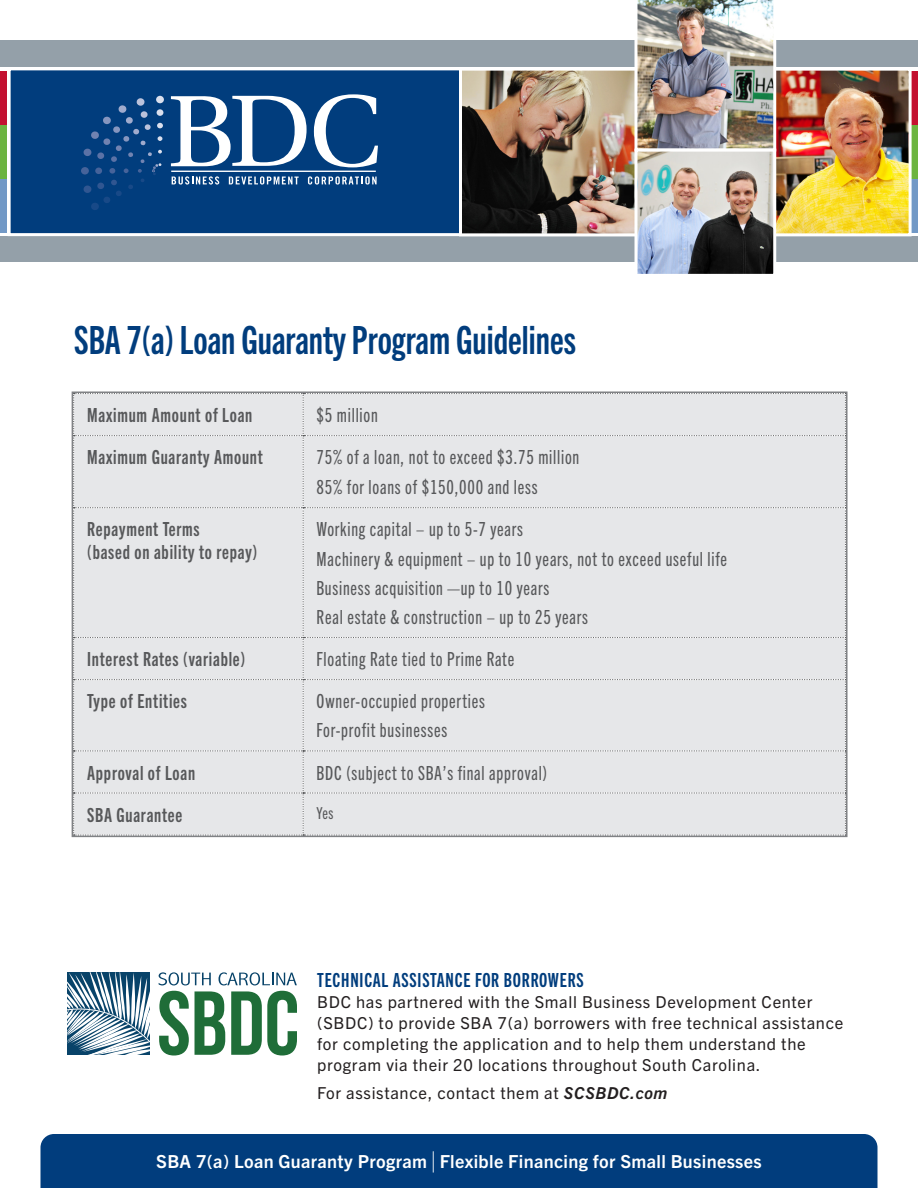
<style>
.page{position:relative;width:918px;height:1188px;background:#fff}
.page>*{position:absolute;margin:0;border:0;box-sizing:border-box;transform-origin:0 0}
.Heads{font:39px "Trade Gothic Next LT Pro Bd Cm";color:#013d7d}
.Body_Copy{font:19.5px/30px "Trade Gothic Next LT Pro Cm";letter-spacing:.04em;color:#57585a}
.Subheads{font:19.5px/22.5px "Trade Gothic Next LT Pro Bd Cm";letter-spacing:.04em;color:#57585a}
.Subheads-2{font:19.5px "Trade Gothic Next LT Pro Bd Cm";letter-spacing:.04em;color:#013d7d}
.t1{font:700 18px "Trade Gothic Next LT Pro";letter-spacing:.02em;color:#fff}
.Subheads-3{font:16.5px/21px "Trade Gothic Next LT Pro";letter-spacing:.04em;color:#231f20}
.Body_Copy-2{font:16.5px "Trade Gothic Next LT Pro Cm";color:#57585a}
.s1{font-weight:700;font-style:italic}
.s2{font-size:27px}
</style>
<div class="page">
<div style="left:40px;top:1134px;width:838px;height:54px;background:#013d7d"></div>
<div style="left:0;top:40px;width:918px;height:222px;background:#94a0a9"></div>
<div style="left:0;top:125px;width:7px;height:54px;background:#6cb43f"></div>
<div style="left:911px;top:125px;width:7px;height:54px;background:#6cb43f"></div>
<div style="left:0;top:71px;width:7px;height:54px;background:#c3102f"></div>
<div style="left:911px;top:71px;width:7px;height:54px;background:#c3102f"></div>
<div style="left:0;top:179px;width:7px;height:54px;background:#7299c6"></div>
<div style="left:911px;top:179px;width:7px;height:54px;background:#7299c6"></div>
<div style="left:8px;top:67px;width:654px;height:169px;background:#013d7d;border:3px solid #fff"></div>
<img style="left:776px;top:72px;width:132px;height:160px">
<div style="left:770px;top:68px;width:142px;height:168px;border:3px solid #fff"></div>
<img style="left:463px;top:72px;width:171px;height:160px">
<div style="left:459px;top:68px;width:182px;height:168px;border:3px solid #fff"></div>
<img style="left:634px;top:0;width:142px;height:149px">
<img style="left:638px;top:153px;width:134px;height:120px">
<div style="left:634px;top:149px;width:142px;height:128px;border:3px solid #fff"></div>
<svg style="left:172px;top:176px;width:47px;height:9px"></svg>
<svg style="left:229px;top:176px;width:70px;height:9px"></svg>
<svg style="left:308px;top:176px;width:69px;height:9px"></svg>
<hr style="left:171px;top:171px;width:205px;height:1px;background:#fff">
<div style="left:156px;top:96px;width:8px;height:7px;background:#dadfed;border-radius:50%"></div>
<svg style="left:83px;top:98px;width:80px;height:112px"></svg>
<div style="left:95px;top:168px;width:7px;height:6px;background:#46639a;border-radius:50%"></div>
<div style="left:81px;top:167px;width:8px;height:8px;background:#46639a;border-radius:50%"></div>
<svg style="left:171px;top:96px;width:136px;height:70px"></svg>
<svg style="left:314px;top:94px;width:64px;height:73px"></svg>
<svg style="left:159px;top:972px;width:52px;height:13px"></svg>
<svg style="left:219px;top:972px;width:78px;height:13px"></svg>
<svg style="left:159px;top:991px;width:30px;height:65px"></svg>
<svg style="left:195px;top:991px;width:30px;height:64px"></svg>
<svg style="left:231px;top:991px;width:66px;height:65px"></svg>
<svg style="left:68px;top:972px;width:82px;height:82px"></svg>
<div style="left:75px;top:395px;width:770px;height:439px;background:#e6e7e9"></div>
<div style="left:72px;top:392px;width:776px;height:445px;border:2px solid #808285"></div>
<p class="Heads" style="left:74px;top:314px;width:503px">SBA 7(a) Loan Guaranty Program Guidelines</p>
<p class="Subheads" style="left:87px;top:403px;width:167px">Maximum Amount of Loan</p>
<p class="Body_Copy" style="left:317px;top:399px;width:63px">$5 million</p>
<p class="Subheads" style="left:87px;top:445px;width:177px">Maximum Guaranty Amount</p>
<p class="Body_Copy" style="left:317px;top:441px;width:264px">75% of a loan, not to exceed $3.75 million<br>85% for loans of $150,000 and less</p>
<p class="Subheads" style="left:87px;top:517px;width:172px">Repayment Terms<br>(based on ability to repay)</p>
<p class="Body_Copy" style="left:317px;top:513px;width:208px">Working capital – up to 5-7 years</p>
<p class="Body_Copy" style="left:317px;top:542px;width:412px">Machinery &amp; equipment – up to 10 years, not to exceed useful life</p>
<p class="Body_Copy" style="left:317px;top:572px;width:234px">Business acquisition —up to 10 years</p>
<p class="Body_Copy" style="left:317px;top:601px;width:273px">Real estate &amp; construction – up to 25 years</p>
<p class="Subheads" style="left:87px;top:647px;width:160px">Interest Rates (variable)</p>
<p class="Body_Copy" style="left:317px;top:643px;width:199px">Floating Rate tied to Prime Rate</p>
<p class="Subheads" style="left:87px;top:689px;width:101px">Type of Entities</p>
<p class="Body_Copy" style="left:317px;top:685px;width:170px">Owner-occupied properties</p>
<p class="Body_Copy" style="left:317px;top:714px;width:132px">For-profit businesses</p>
<p class="Subheads" style="left:87px;top:760px;width:110px">Approval of Loan</p>
<p class="Body_Copy" style="left:317px;top:756px;width:232px">BDC (subject to SBA’s final approval)</p>
<p class="Subheads" style="left:87px;top:802px;width:97px">SBA Guarantee</p>
<p class="Body_Copy-2" style="left:317px;top:802px;width:18px">Yes</p>
<p class="Subheads-2" style="left:317px;top:967px;width:268px">TECHNICAL ASSISTANCE FOR BORROWERS</p>
<p class="Subheads-3" style="left:317px;top:990px;width:528px">BDC has partnered with the Small Business Development Center (SBDC) to provide SBA 7(a) borrowers with free technical assistance for completing the application and to help them understand the program via their 20 locations throughout South Carolina.</p>
<p class="Subheads-3" style="left:317px;top:1081px;width:352px">For assistance, contact them at <span class="s1">SCSBDC.com</span></p>
<p class="t1" style="left:156px;top:1149px;width:607px">SBA 7(a) Loan Guaranty Program <span class="s2">|</span> Flexible Financing for Small Businesses</p>
</div>
